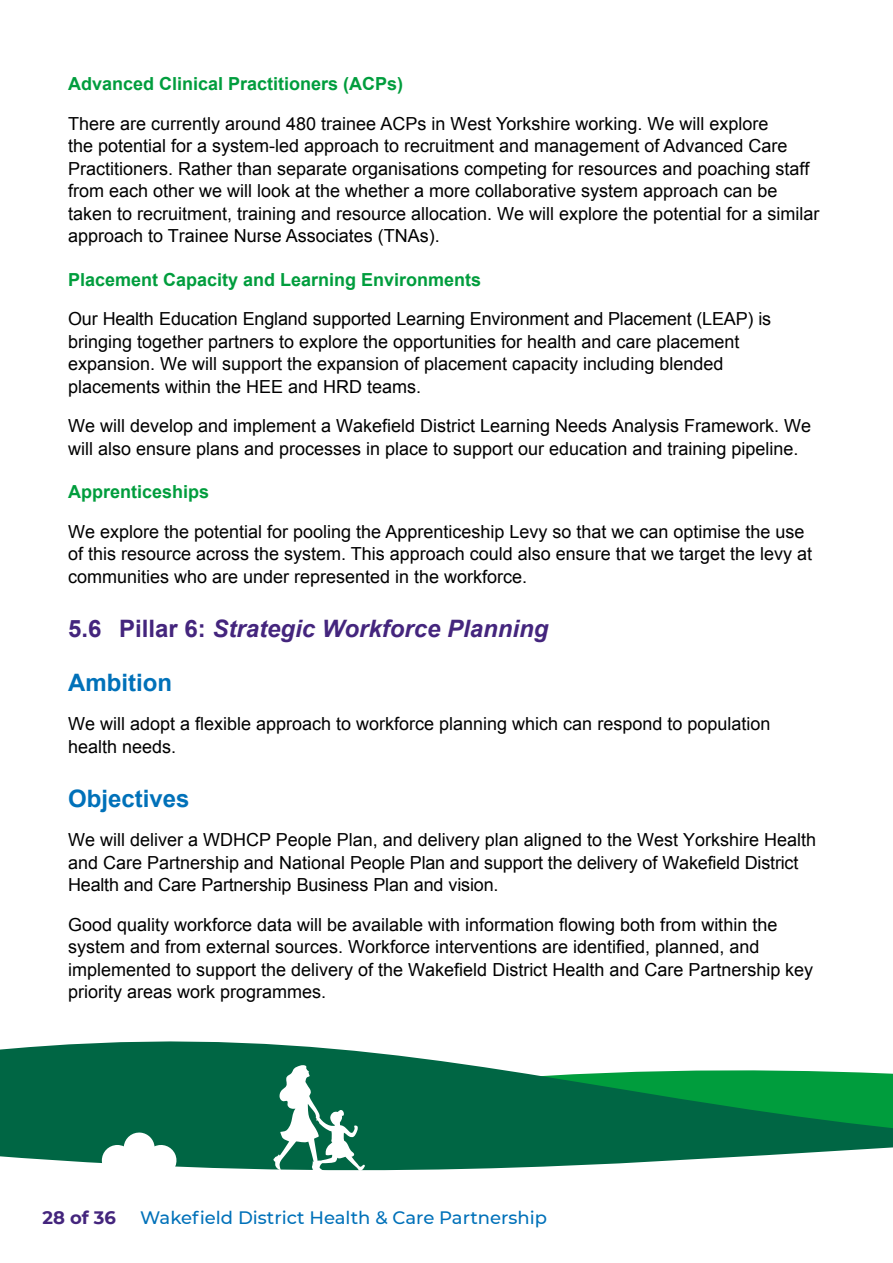
<style>
.page{position:relative;width:893px;height:1263px;background:#fff}
.page>*{position:absolute;margin:0;border:0;box-sizing:border-box;transform-origin:0 0}
.t1{font:italic 700 24px "Arial";color:#44257d}
.t2{font:700 24px "Arial";color:#0071b9}
.t3{font:18px/22.5px "Arial";color:#000}
.t4{font:500 18px "Montserrat";color:#0071b9}
.t5{font:700 18px "Montserrat";color:#44257d}
.s1{font-weight:700;color:#009d3d}
.s2{font-style:normal}
.s3{font-style:inherit}
</style>
<div class="page">
<svg style="left:0;top:1041px;width:893px;height:37px"></svg>
<svg style="left:0;top:1078px;width:893px;height:93px;background:#167a53"></svg>
<svg style="left:102px;top:1132px;width:77px;height:39px"></svg>
<svg style="left:273px;top:1065px;width:94px;height:106px"></svg>
<p class="t3" style="left:68px;top:64px;width:702px;line-height:39.5px"><span class="s1">Advanced Clinical Practitioners (ACPs)<br></span>There are currently around 480 trainee ACPs in West Yorkshire working. We will explore</p>
<p class="t3" style="left:68px;top:135px;width:753px">the potential for a system-led approach to recruitment and management of Advanced Care Practitioners. Rather than separate organisations competing for resources and poaching staff from each other we will look at the whether a more collaborative system approach can be taken to recruitment, training and resource allocation. We will explore the potential for a similar approach to Trainee Nurse Associates (TNAs).</p>
<p class="t3" style="left:68px;top:260px;width:705px;line-height:39.5px"><span class="s1">Placement Capacity and Learning Environments<br></span>Our Health Education England supported Learning Environment and Placement (LEAP) is</p>
<p class="t3" style="left:68px;top:330px;width:673px">bringing together partners to explore the opportunities for health and care placement expansion. We will support the expansion of placement capacity including blended placements within the HEE and HRD teams.</p>
<p class="t3" style="left:68px;top:415px;width:745px">We will develop and implement a Wakefield District Learning Needs Analysis Framework. We will also ensure plans and processes in place to support our education and training pipeline.</p>
<p class="t3" style="left:68px;top:472px;width:738px;line-height:39.5px"><span class="s1">Apprenticeships<br></span>We explore the potential for pooling the Apprenticeship Levy so that we can optimise the use</p>
<p class="t3" style="left:68px;top:543px;width:746px">of this resource across the system. This approach could also ensure that we target the levy at communities who are under represented in the workforce.</p>
<p class="t1" style="left:68px;top:613px;width:482px"><span class="s2">5.6 Pillar 6:</span> Strategic Workforce Planning</p>
<p class="t2" style="left:68px;top:667px;width:105px">Ambition</p>
<p class="t3" style="left:68px;top:712px;width:704px;line-height:23.2px">We will adopt a flexible approach to workforce planning which can respond to population health needs.</p>
<p class="t2" style="left:68px;top:783px;width:123px">Objectives</p>
<p class="t3" style="left:68px;top:829px;width:750px">We will deliver a WDHCP People Plan, and delivery plan aligned to the <span class="s3">West Yorkshire Health and Care Partnership</span> and National People Plan and support the delivery of Wakefield District<br>Health and Care Partnership Business Plan and vision.</p>
<p class="t3" style="left:68px;top:913px;width:747px">Good quality workforce data will be available with information flowing both from within the system and from external sources. Workforce interventions are identified, planned, and implemented to support the delivery of the Wakefield District Health and Care Partnership key priority areas work programmes.</p>
<p class="t5" style="left:43px;top:1204px;width:75px">28 of 36</p>
<p class="t4" style="left:140px;top:1205px;width:408px">Wakefield District Health &amp; Care Partnership</p>
</div>
